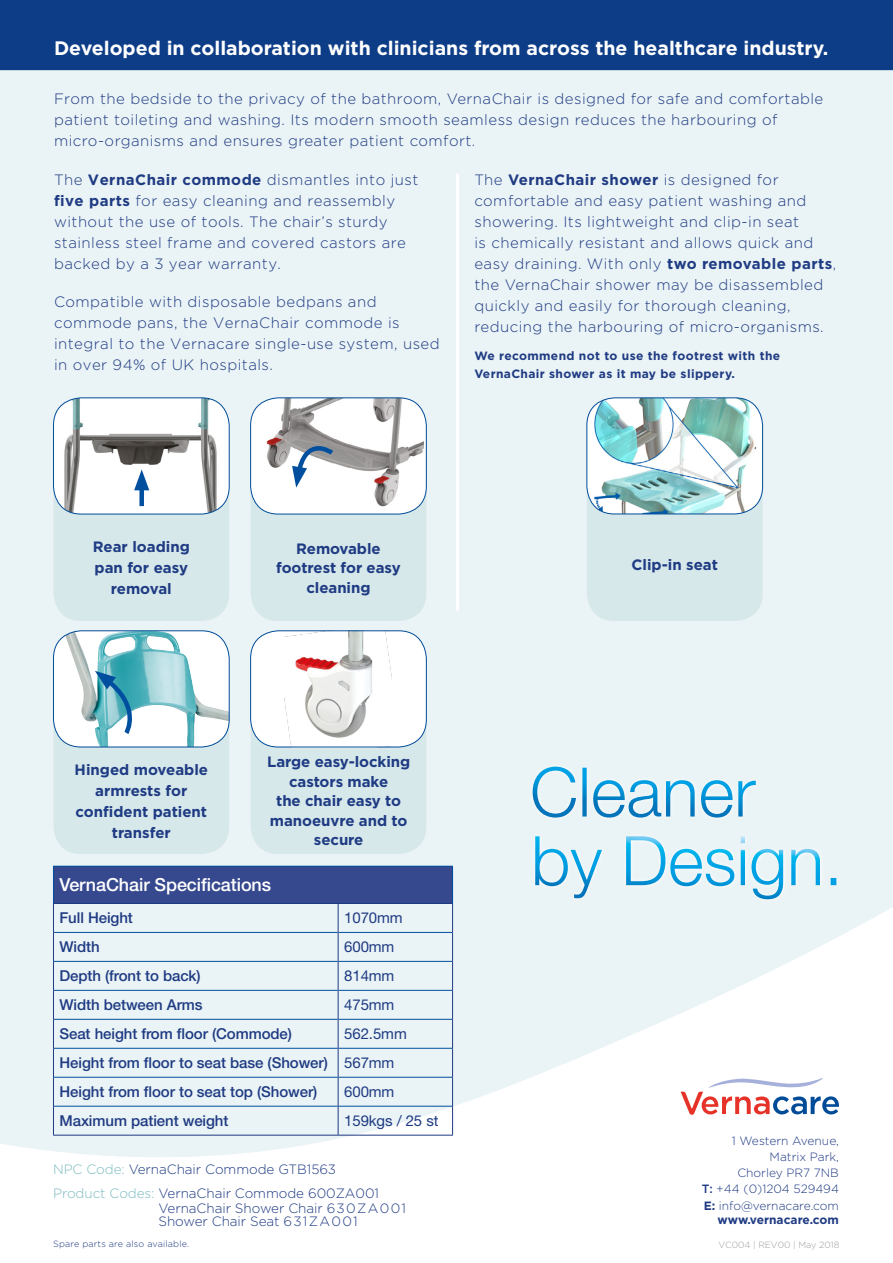
<style>
.page{position:relative;width:893px;height:1263px;background:#fff}
.page>*{position:absolute;margin:0;border:0;box-sizing:border-box;transform-origin:0 0}
.t1{font:700 19.5px "Gotham";color:#fff}
.t2{font:500 18px "Helvetica Neue LT Std";letter-spacing:-.005em;color:#fff}
.t3{font:300 15px/21px "Gotham";letter-spacing:.03em;color:#1f3b83}
.t4{font:700 15px/19.5px "Gotham";letter-spacing:-.005em;color:#1f3b83;text-align:center}
.t5{font:500 15px/29px "Helvetica Neue LT Std";letter-spacing:-.005em;color:#1f3b83}
.t6{font:15px "Helvetica Neue LT Std";letter-spacing:-.005em;color:#1f3b83}
.t7{font:300 13.5px/23.5px "Gotham";letter-spacing:-.005em;color:#1f3b83}
.t8{font:300 12px/16.2px "Gotham";color:#1f3b83;text-align:right}
.t9{font:700 12px/18px "Gotham";letter-spacing:.03em;color:#1f3b83}
.t10{font:700 12px "Gotham";color:#1f3b83}
.t11{font:300 9px "Gotham";letter-spacing:.02em;color:#1f3b83}
.t12{font:300 9px "Gotham";color:#9d9d9c}
.s1{font-weight:700}
.s2{font-weight:400}
.s3{font-weight:500}
.s4{color:#7cbbbf}
</style>
<div class="page">
<div style="left:0;top:0;width:893px;height:1225px;background:#eaf3f5"></div>
<svg style="left:0;top:725px;width:893px;height:500px"></svg>
<div style="left:0;top:0;width:893px;height:70px;background:#0e3d87"></div>
<div style="left:53px;top:406px;width:176px;height:215px;background:#d6e8ea;border-radius:28px"></div>
<img style="left:53px;top:398px;width:176px;height:116px">
<div style="left:53px;top:397px;width:177px;height:117px;border:1px solid #004c98;border-radius:28px"></div>
<div style="left:139px;top:482px;width:5px;height:24px;background:#004f9f"></div>
<svg style="left:134px;top:469px;width:15px;height:21px"></svg>
<div style="left:53px;top:639px;width:176px;height:215px;background:#d6e8ea;border-radius:28px"></div>
<div style="left:53px;top:631px;width:176px;height:116px;background:#fff;border-radius:28px"></div>
<img style="left:65px;top:631px;width:164px;height:116px">
<div style="left:53px;top:630px;width:177px;height:117px;border:1px solid #004c98;border-radius:28px"></div>
<svg style="left:95px;top:671px;width:47px;height:66px"></svg>
<div style="left:251px;top:639px;width:175px;height:215px;background:#d6e8ea;border-radius:28px"></div>
<div style="left:251px;top:631px;width:175px;height:116px;background:#fff;border-radius:28px"></div>
<img style="left:284px;top:632px;width:108px;height:113px">
<div style="left:250px;top:630px;width:177px;height:117px;border:1px solid #004c98;border-radius:28px"></div>
<div style="left:251px;top:406px;width:175px;height:215px;background:#d6e8ea;border-radius:28px"></div>
<img style="left:251px;top:398px;width:175px;height:116px">
<div style="left:250px;top:397px;width:177px;height:117px;border:1px solid #004c98;border-radius:28px"></div>
<svg style="left:292px;top:433px;width:44px;height:55px;background:#b5c0cb"></svg>
<div style="left:587px;top:422px;width:176px;height:199px;background:#d6e8ea;border-radius:28px"></div>
<div style="left:587px;top:398px;width:176px;height:116px;background:#fff;border-radius:28px"></div>
<img style="left:593px;top:398px;width:164px;height:116px">
<div style="left:586px;top:397px;width:177px;height:117px;border:1px solid #004c98;border-radius:28px"></div>
<hr style="left:456px;top:174px;width:3px;height:436px;background:#fff">
<div style="left:53px;top:866px;width:400px;height:37px;background:#37498e"></div>
<hr style="left:53px;top:866px;width:285px;height:1px;background:#004f9f">
<hr style="left:53px;top:866px;width:1px;height:37px;background:#004f9f">
<hr style="left:338px;top:866px;width:115px;height:1px;background:#004f9f">
<hr style="left:452px;top:866px;width:1px;height:37px;background:#004f9f">
<hr style="left:54px;top:932px;width:284px;height:1px;background:#004f9f">
<hr style="left:338px;top:932px;width:114px;height:1px;background:#004f9f">
<hr style="left:54px;top:961px;width:284px;height:1px;background:#004f9f">
<hr style="left:338px;top:961px;width:114px;height:1px;background:#004f9f">
<hr style="left:54px;top:990px;width:284px;height:1px;background:#004f9f">
<hr style="left:338px;top:990px;width:114px;height:1px;background:#004f9f">
<hr style="left:54px;top:1019px;width:284px;height:1px;background:#004f9f">
<hr style="left:338px;top:1019px;width:114px;height:1px;background:#004f9f">
<hr style="left:54px;top:1048px;width:284px;height:1px;background:#004f9f">
<hr style="left:338px;top:1048px;width:114px;height:1px;background:#004f9f">
<hr style="left:54px;top:1077px;width:284px;height:1px;background:#004f9f">
<hr style="left:338px;top:1077px;width:114px;height:1px;background:#004f9f">
<hr style="left:54px;top:1106px;width:284px;height:1px;background:#004f9f">
<hr style="left:338px;top:1106px;width:114px;height:1px;background:#004f9f">
<hr style="left:53px;top:903px;width:285px;height:1px;background:#1f3b83">
<svg style="left:53px;top:904px;width:1px;height:231px"></svg>
<hr style="left:53px;top:1135px;width:285px;height:1px;background:#1f3b83">
<hr style="left:338px;top:903px;width:115px;height:1px;background:#1f3b83">
<svg style="left:338px;top:904px;width:1px;height:231px"></svg>
<svg style="left:452px;top:904px;width:1px;height:231px"></svg>
<hr style="left:338px;top:1135px;width:115px;height:1px;background:#1f3b83">
<svg style="left:681px;top:1078px;width:158px;height:37px;background:#ddcdd6"></svg>
<img style="left:526px;top:760px;width:317px;height:146px">
<svg style="left:533px;top:767px;width:43px;height:50px"></svg>
<svg style="left:582px;top:768px;width:5px;height:48px"></svg>
<svg style="left:593px;top:780px;width:102px;height:37px"></svg>
<svg style="left:701px;top:780px;width:55px;height:37px"></svg>
<svg style="left:535px;top:836px;width:67px;height:62px"></svg>
<svg style="left:626px;top:836px;width:108px;height:50px"></svg>
<svg style="left:741px;top:836px;width:4px;height:49px"></svg>
<svg style="left:751px;top:849px;width:32px;height:50px"></svg>
<svg style="left:791px;top:849px;width:29px;height:36px"></svg>
<svg style="left:831px;top:878px;width:5px;height:7px"></svg>
<h1 class="t1" style="left:54px;top:36px;width:776px">Developed in collaboration with clinicians from across the healthcare industry.</h1>
<p class="t3" style="left:54px;top:88px;width:771px">From the bedside to the privacy of the bathroom, VernaChair is designed for safe and comfortable patient toileting and washing. Its modern smooth seamless design reduces the harbouring of micro-organisms and ensures greater patient comfort.</p>
<p class="t3" style="left:54px;top:169px;width:366px">The <span class="s1">VernaChair commode</span> dismantles into just <span class="s1">five parts</span> for easy cleaning and reassembly without the use of tools. The chair’s sturdy stainless steel frame and covered castors are backed by a 3 year warranty.</p>
<p class="t3" style="left:54px;top:291px;width:387px">Compatible with disposable bedpans and commode pans, the VernaChair commode is integral to the Vernacare single-use system, used in over 94% of UK hospitals.</p>
<p class="t3" style="left:474px;top:169px;width:363px">The <span class="s1">VernaChair shower</span> is designed for comfortable and easy patient washing and showering. Its lightweight and clip-in seat<br>is chemically resistant and allows quick and easy draining. With only <span class="s1">two removable parts</span>, the VernaChair shower may be disassembled quickly and easily for thorough cleaning, reducing the harbouring of micro-organisms.</p>
<p class="t9" style="left:474px;top:347px;width:307px">We recommend not to use the footrest with the<br>VernaChair shower as it may be slippery.</p>
<p class="t4" style="left:93px;top:536px;width:99px;line-height:21px">Rear loading pan for easy removal</p>
<p class="t4" style="left:276px;top:538px;width:126px">Removable footrest for easy cleaning</p>
<p class="t4" style="left:75px;top:758px;width:135px;line-height:21px">Hinged moveable armrests for confident patient transfer</p>
<p class="t4" style="left:267px;top:752px;width:145px">Large easy-locking castors make<br>the chair easy to manoeuvre and to secure</p>
<p class="t2" style="left:59px;top:874px;width:213px">VernaChair Specifications</p>
<p class="t5" style="left:59px;top:903px;width:75px">Full Height</p>
<p class="t6" style="left:344px;top:909px;width:60px">1070mm</p>
<p class="t5" style="left:59px;top:932px;width:42px">Width</p>
<p class="t6" style="left:344px;top:938px;width:52px">600mm</p>
<p class="t5" style="left:59px;top:961px;width:143px">Depth (front to back)</p>
<p class="t6" style="left:344px;top:967px;width:52px">814mm</p>
<p class="t5" style="left:59px;top:990px;width:145px">Width between Arms</p>
<p class="t6" style="left:344px;top:996px;width:52px">475mm</p>
<p class="t5" style="left:59px;top:1019px;width:234px">Seat height from floor (Commode)</p>
<p class="t5" style="left:59px;top:1019px;width:349px;text-indent:285px"><span class="s2">562.5mm<br></span>Height from floor to seat base (Shower) <span class="s2">567mm<br></span>Height from floor to seat top (Shower)</p>
<p class="t6" style="left:344px;top:1083px;width:52px">600mm</p>
<p class="t5" style="left:59px;top:1106px;width:171px">Maximum patient weight</p>
<p class="t6" style="left:344px;top:1112px;width:96px">159kgs / 25 st</p>
<p class="t4" style="left:631px;top:555px;width:88px">Clip-in seat</p>
<p class="t8" style="left:702px;top:1132px;width:139px">1 Western Avenue,<br>Matrix Park,<br>Chorley PR7 7NB<br><span class="s3">T:</span> +44 (0)1204 529494<br><span class="s1">E:</span> info@vernacare.com</p>
<p class="t10" style="left:718px;top:1213px;width:123px">www.vernacare.com</p>
<p class="t7" style="left:53px;top:1157px;width:327px"><span class="s4">NPC Code:</span> VernaChair Commode GTB1563<br><span class="s4">Product Codes:</span> VernaChair Commode 600ZA001</p>
<p class="t7" style="left:158px;top:1201px;width:249px;line-height:13.5px">VernaChair Shower Chair 630ZA001<br>Shower Chair Seat 631ZA001</p>
<p class="t11" style="left:53px;top:1238px;width:138px">Spare parts are also available.</p>
<p class="t12" style="left:719px;top:1239px;width:122px">VC004 | REV00 | May 2018</p>
</div>
